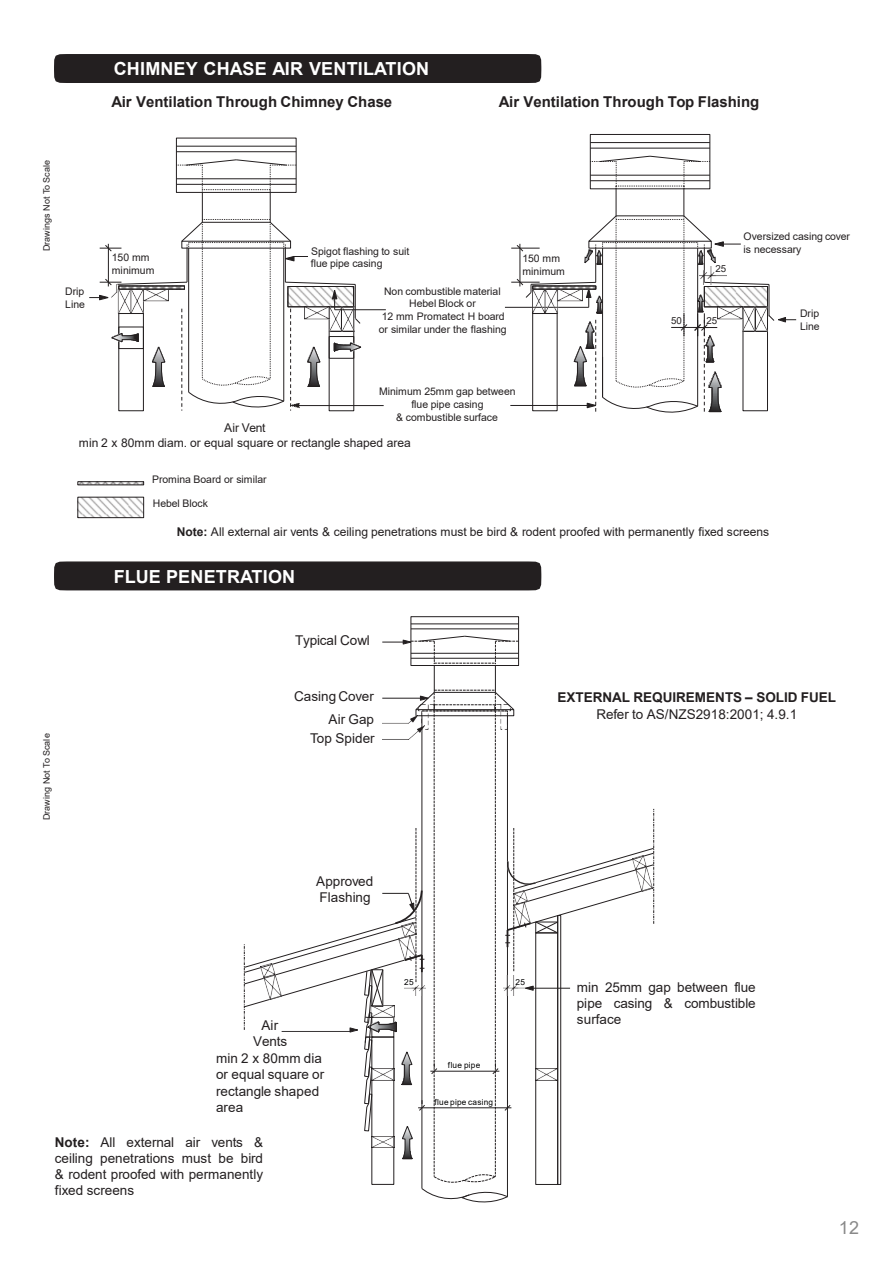
<style>
.page{position:relative;width:893px;height:1264px;background:#fff}
.page>*{position:absolute;margin:0;border:0;box-sizing:border-box;transform-origin:0 0}
.t1{font:700 18px "Arial";letter-spacing:.01em;color:#fff}
.t2{font:18px "Arial";color:#898989}
.t3{font:700 15px "Arial";color:#231f20}
.t4{font:13.5px/16.2px "Arial";color:#231f20}
.t5{font:700 13.5px "Arial";color:#231f20}
.t6{font:12px "Arial";letter-spacing:-.005em;color:#231f20}
.t7{font:10.5px/12.6px "Arial";letter-spacing:-.005em;color:#231f20}
.t8{font:9.75px "Arial";color:#231f20}
.t9{font:9px "Arial";letter-spacing:.005em;color:#231f20}
.t10{font:8.25px "Arial";letter-spacing:.03em;color:#000}
.s1{font-weight:700}
</style>
<div class="page">
<div style="left:589px;top:134px;width:121px;height:55px;border:1px solid #231f20"></div>
<hr style="left:590px;top:142px;width:119px;height:1px;background:#231f20">
<hr style="left:590px;top:148px;width:119px;height:1px;background:#231f20">
<hr style="left:505px;top:307px;width:83px;height:1px;background:#231f20">
<div style="left:176px;top:138px;width:120px;height:55px;border:1px solid #231f20"></div>
<hr style="left:202px;top:192px;width:1px;height:30px;background:#231f20">
<svg style="left:176px;top:159px;width:120px;height:33px"></svg>
<hr style="left:270px;top:192px;width:1px;height:30px;background:#231f20">
<hr style="left:176px;top:146px;width:120px;height:1px;background:#231f20">
<hr style="left:176px;top:151px;width:120px;height:1px;background:#231f20">
<hr style="left:176px;top:184px;width:120px;height:1px;background:#231f20">
<hr style="left:176px;top:178px;width:120px;height:1px;background:#231f20">
<div style="left:78px;top:481px;width:66px;height:4px;border:1px solid #231f20"></div>
<img style="left:80px;top:499px;width:62px;height:16px">
<hr style="left:335px;top:309px;width:51px;height:1px;background:#231f20">
<hr style="left:299px;top:405px;width:84px;height:1px;background:#231f20">
<hr style="left:510px;top:405px;width:77px;height:1px;background:#231f20">
<svg style="left:511px;top:155px;width:285px;height:258px"></svg>
<svg style="left:89px;top:219px;width:272px;height:191px"></svg>
<div style="left:410px;top:616px;width:109px;height:49px;border:1px solid #231f20"></div>
<hr style="left:411px;top:623px;width:107px;height:1px;background:#231f20">
<hr style="left:411px;top:628px;width:107px;height:1px;background:#231f20">
<svg style="left:243px;top:635px;width:411px;height:567px"></svg>
<svg style="left:54px;top:561px;width:488px;height:30px;background:#2b2728"></svg>
<div style="left:54px;top:54px;width:488px;height:29px;background:#231f20"></div>
<p class="t1" style="left:114px;top:56px;width:317px">CHIMNEY CHASE AIR VENTILATION</p>
<p class="t9" style="left:41px;top:251px;width:93px;rotate:-90deg">Drawings Not To Scale</p>
<p class="t7" style="left:65px;top:285px;width:21px">Drip<br>Line</p>
<p class="t3" style="left:111px;top:91px;width:282px">Air Ventilation Through Chimney Chase</p>
<p class="t3" style="left:499px;top:91px;width:262px">Air Ventilation Through Top Flashing</p>
<p class="t7" style="left:112px;top:251px;width:44px">150 mm minimum</p>
<p class="t7" style="left:311px;top:244px;width:100px">Spigot flashing to suit</p>
<p class="t7" style="left:311px;top:257px;width:73px">flue pipe casing</p>
<p class="t7" style="left:384px;top:284px;width:118px">Non combustible material</p>
<p class="t7" style="left:409px;top:297px;width:68px">Hebel Block or</p>
<p class="t7" style="left:379px;top:310px;width:129px">12 mm Promatect H board or similar under the flashing</p>
<p class="t7" style="left:522px;top:252px;width:44px">150 mm minimum</p>
<p class="t8" style="left:715px;top:262px;width:12px">25</p>
<p class="t8" style="left:671px;top:314px;width:12px">50</p>
<p class="t8" style="left:706px;top:314px;width:12px">25</p>
<p class="t7" style="left:743px;top:230px;width:108px">Oversized casing cover is necessary</p>
<p class="t7" style="left:800px;top:307px;width:21px">Drip<br>Line</p>
<p class="t9" style="left:41px;top:819px;width:88px;rotate:-90deg">Drawing Not To Scale</p>
<p class="t7" style="left:379px;top:385px;width:138px;text-align:center">Minimum 25mm gap between flue pipe casing</p>
<p class="t7" style="left:396px;top:410px;width:103px">&amp; combustible surface</p>
<p class="t6" style="left:224px;top:420px;width:43px">Air Vent</p>
<p class="t6" style="left:79px;top:434px;width:333px">min 2 x 80mm diam. or equal square or rectangle shaped area</p>
<p class="t7" style="left:152px;top:473px;width:116px">Promina Board or similar</p>
<p class="t7" style="left:153px;top:497px;width:57px">Hebel Block</p>
<p class="t6" style="left:177px;top:523px;width:593px"><span class="s1">Note:</span> All external air vents &amp; ceiling penetrations must be bird &amp; rodent proofed with permanently fixed screens</p>
<p class="t1" style="left:114px;top:563px;width:183px">FLUE PENETRATION</p>
<p class="t4" style="left:295px;top:632px;width:76px">Typical Cowl</p>
<p class="t4" style="left:294px;top:688px;width:81px">Casing Cover</p>
<p class="t4" style="left:310px;top:710px;width:66px;line-height:18.6px;text-align:right">Air Gap<br>Top Spider</p>
<p class="t5" style="left:557px;top:688px;width:280px">EXTERNAL REQUIREMENTS – SOLID FUEL</p>
<p class="t4" style="left:596px;top:705px;width:202px">Refer to AS/NZS2918:2001; 4.9.1</p>
<p class="t4" style="left:316px;top:873px;width:58px">Approved<br>Flashing</p>
<p class="t4" style="left:253px;top:1016px;width:35px;text-align:center">Air<br>Vents</p>
<p class="t4" style="left:216px;top:1050px;width:110px">min 2 x 80mm dia or equal square or rectangle shaped area</p>
<p class="t10" style="left:404px;top:976px;width:11px">25</p>
<p class="t10" style="left:515px;top:976px;width:11px">25</p>
<p class="t10" style="left:448px;top:1059px;width:34px">flue pipe</p>
<p class="t10" style="left:434px;top:1096px;width:60px">flue pipe casing</p>
<p class="t4" style="left:577px;top:978px;width:180px;text-align:justify">min 25mm gap between flue pipe casing &amp; combustible surface</p>
<p class="t4" style="left:55px;top:1133px;width:210px;text-align:justify"><span class="s1">Note:</span> All external air vents &amp; ceiling penetrations must be bird &amp; rodent proofed with permanently fixed screens</p>
<h1 class="t2" style="left:838px;top:1215px;width:22px">12</h1>
</div>
